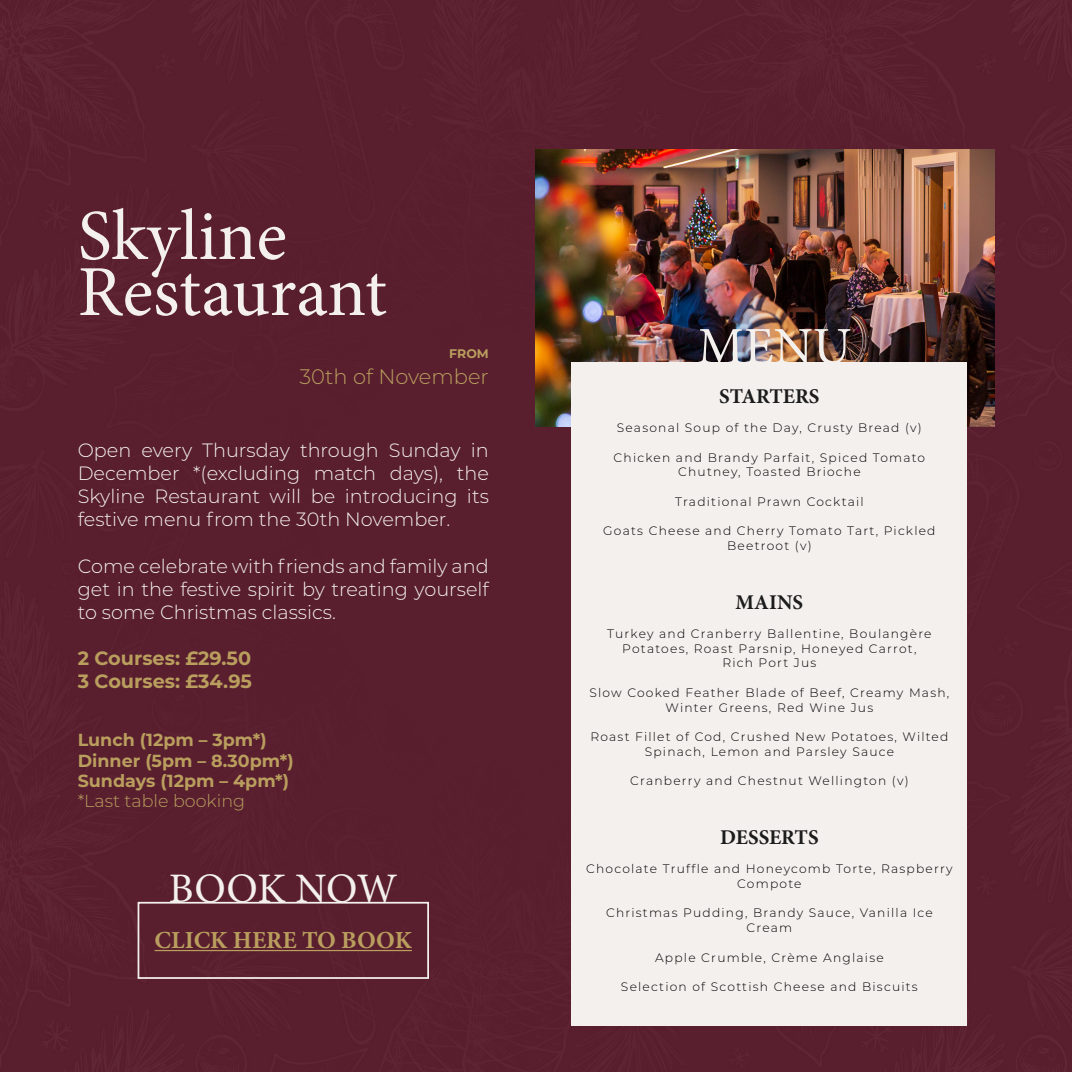
<style>
.page{position:relative;width:1072px;height:1072px;background:#fff}
.page>*{position:absolute;margin:0;border:0;box-sizing:border-box;transform-origin:0 0}
.t1{font:71.75px "Minion Pro";color:#f4f0ed}
.t2{font:52.5px "Minion Pro";color:#f4f0ed}
.t3{font:42px "Minion Pro";letter-spacing:-.005em;color:#f4f0ed}
.t4{font:700 24.5px "Minion Pro";color:#b99e5e}
.t5{font:700 21px "Minion Pro";color:#1c1c1c}
.t6{font:300 21px "Montserrat";color:#b99e5e}
.t7{font:300 19.25px/23.1px "Montserrat";color:#f4f0ed;text-align:justify}
.t8{font:700 19.25px "Montserrat";color:#b99e5e}
.t9{font:700 17.5px "Montserrat";color:#b99e5e}
.t10{font:300 17.5px "Montserrat";color:#b99e5e}
.t11{font:700 12.42px "Montserrat";color:#b99e5e}
.t12{font:300 12.25px/14.7px "Montserrat";letter-spacing:.1em;color:#000;text-align:center}
</style>
<div class="page">
<div style="left:0;top:0;width:1071px;height:1071px;background:#591f2e"></div>
<img style="left:536px;top:150px;width:458px;height:277px">
<div style="left:571px;top:362px;width:396px;height:663px;background:#f4f0ed"></div>
<div style="left:138px;top:901px;width:291px;height:77px;border:2px solid #f4f0ed"></div>
<hr style="left:155px;top:949px;width:257px;height:2px;background:#b99e5e">
<p class="t1" style="left:78px;top:188px;width:211px">Skyline</p>
<p class="t1" style="left:78px;top:244px;width:311px">Restaurant</p>
<p class="t11" style="left:449px;top:345px;width:41px">FROM</p>
<p class="t6" style="left:299px;top:362px;width:191px">30th of November</p>
<p class="t7" style="left:78px;top:438px;width:412px">Open every Thursday through Sunday in December *(excluding match days), the Skyline Restaurant will be introducing its festive menu from the 30th November.</p>
<p class="t7" style="left:78px;top:553px;width:412px">Come celebrate with friends and family and get in the festive spirit by treating yourself to some Christmas classics.</p>
<p class="t8" style="left:78px;top:644px;width:175px">2 Courses: £29.50</p>
<p class="t8" style="left:78px;top:667px;width:176px">3 Courses: £34.95</p>
<p class="t9" style="left:78px;top:727px;width:190px">Lunch (12pm – 3pm*)</p>
<p class="t9" style="left:78px;top:748px;width:217px">Dinner (5pm – 8.30pm*)</p>
<p class="t9" style="left:78px;top:768px;width:213px">Sundays (12pm – 4pm*)</p>
<p class="t10" style="left:78px;top:789px;width:169px">*Last table booking</p>
<p class="t3" style="left:169px;top:860px;width:230px">BOOK NOW</p>
<p class="t4" style="left:155px;top:923px;width:259px">CLICK HERE TO BOOK</p>
<p class="t2" style="left:697px;top:311px;width:156px">MENU</p>
<p class="t5" style="left:719px;top:381px;width:102px">STARTERS</p>
<p class="t12" style="left:617px;top:420px;width:306px">Seasonal Soup of the Day, Crusty Bread (v)</p>
<p class="t12" style="left:613px;top:449px;width:313px">Chicken and Brandy Parfait, Spiced Tomato<br>Chutney, Toasted Brioche</p>
<p class="t12" style="left:675px;top:493px;width:190px">Traditional Prawn Cocktail</p>
<p class="t12" style="left:603px;top:523px;width:334px">Goats Cheese and Cherry Tomato Tart, Pickled<br>Beetroot (v)</p>
<p class="t5" style="left:735px;top:587px;width:69px">MAINS</p>
<p class="t12" style="left:607px;top:626px;width:326px">Turkey and Cranberry Ballentine, Boulangère<br>Potatoes, Roast Parsnip, Honeyed Carrot,</p>
<p class="t12" style="left:722px;top:655px;width:96px">Rich Port Jus</p>
<p class="t12" style="left:589px;top:684px;width:361px">Slow Cooked Feather Blade of Beef, Creamy Mash,<br>Winter Greens, Red Wine Jus</p>
<p class="t12" style="left:590px;top:728px;width:359px">Roast Fillet of Cod, Crushed New Potatoes, Wilted<br>Spinach, Lemon and Parsley Sauce</p>
<p class="t12" style="left:630px;top:773px;width:280px">Cranberry and Chestnut Wellington (v)</p>
<p class="t5" style="left:720px;top:822px;width:100px">DESSERTS</p>
<p class="t12" style="left:586px;top:861px;width:368px">Chocolate Truffle and Honeycomb Torte, Raspberry<br>Compote</p>
<p class="t12" style="left:606px;top:905px;width:328px">Christmas Pudding, Brandy Sauce, Vanilla Ice<br>Cream</p>
<p class="t12" style="left:655px;top:949px;width:230px">Apple Crumble, Crème Anglaise</p>
<p class="t12" style="left:621px;top:978px;width:298px">Selection of Scottish Cheese and Biscuits</p>
</div>
